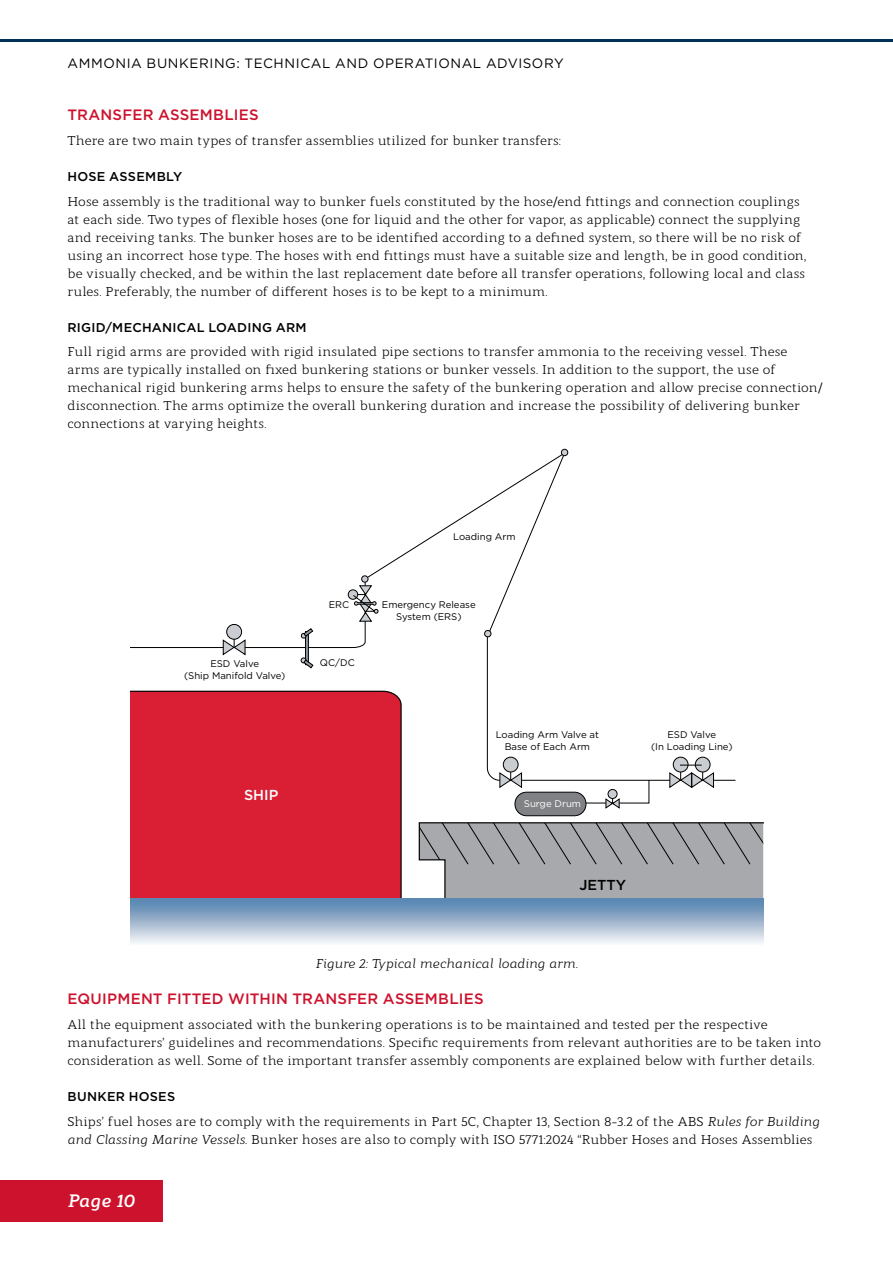
<style>
.page{position:relative;width:893px;height:1263px;background:#fff}
.page>*{position:absolute;margin:0;border:0;box-sizing:border-box;transform-origin:0 0}
.t1{font:italic 700 18px "Modum";color:#fff}
.t2{font:500 15px "Gotham";letter-spacing:.015em;color:#cd122d}
.t3{font:500 14.4px "Gotham";color:#000}
.t4{font:500 14.4px "Gotham";color:#fff}
.t5{font:13.5px "Gotham";letter-spacing:.04em;color:#000}
.t6{font:12.75px/18px "Modum";letter-spacing:.005em;color:#000}
.t7{font:500 12.75px "Gotham";letter-spacing:.02em;color:#000}
.t8{font:italic 12.75px "Modum";letter-spacing:-.015em;color:#000}
.t9{font:9.6px/11.6px "Gotham";color:#000;text-align:center}
.t10{font:9.6px "Gotham";color:#fff}
.s1{font-style:italic}
</style>
<div class="page">
<svg style="left:418px;top:822px;width:345px;height:76px;background:#a3a5a7"></svg>
<div style="left:130px;top:809px;width:272px;height:89px;background:#da1f34"></div>
<div style="left:130px;top:898px;width:633px;height:47px;background:linear-gradient(to bottom,#4b7baa,#f8f6f7)"></div>
<div style="left:515px;top:792px;width:71px;height:24px;background:#808285;border-radius:12px"></div>
<div style="left:515px;top:792px;width:71px;height:24px;border:1px solid #000;border-radius:12px"></div>
<div style="left:561px;top:449px;width:7px;height:7px;border:1px solid #000;border-radius:50%"></div>
<svg style="left:130px;top:451px;width:606px;height:358px"></svg>
<hr style="left:0;top:39px;width:893px;height:3px;background:#003057">
<div style="left:0;top:1180px;width:163px;height:41px;background:#cd122d"></div>
<p class="t5" style="left:68px;top:54px;width:498px">AMMONIA BUNKERING: TECHNICAL AND OPERATIONAL ADVISORY</p>
<p class="t2" style="left:68px;top:105px;width:193px">TRANSFER ASSEMBLIES</p>
<p class="t6" style="left:68px;top:130px;width:495px">There are two main types of transfer assemblies utilized for bunker transfers:</p>
<p class="t7" style="left:68px;top:168px;width:116px">HOSE ASSEMBLY</p>
<p class="t6" style="left:68px;top:191px;width:740px">Hose assembly is the traditional way to bunker fuels constituted by the hose/end fittings and connection couplings at each side. Two types of flexible hoses (one for liquid and the other for vapor, as applicable) connect the supplying and receiving tanks. The bunker hoses are to be identified according to a defined system, so there will be no risk of using an incorrect hose type. The hoses with end fittings must have a suitable size and length, be in good condition, be visually checked, and be within the last replacement date before all transfer operations, following local and class rules. Preferably, the number of different hoses is to be kept to a minimum.</p>
<p class="t7" style="left:68px;top:319px;width:241px">RIGID/MECHANICAL LOADING ARM</p>
<p class="t6" style="left:68px;top:342px;width:757px">Full rigid arms are provided with rigid insulated pipe sections to transfer ammonia to the receiving vessel. These<br>arms are typically installed on fixed bunkering stations or bunker vessels. In addition to the support, the use of mechanical rigid bunkering arms helps to ensure the safety of the bunkering operation and allow precise connection/ disconnection. The arms optimize the overall bunkering duration and increase the possibility of delivering bunker connections at varying heights.</p>
<p class="t9" style="left:453px;top:530px;width:64px">Loading Arm</p>
<p class="t9" style="left:329px;top:599px;width:22px">ERC</p>
<p class="t9" style="left:382px;top:599px;width:95px">Emergency Release<br>System (ERS)</p>
<p class="t9" style="left:184px;top:658px;width:103px">ESD Valve<br>(Ship Manifold Valve)</p>
<p class="t9" style="left:320px;top:657px;width:36px">QC/DC</p>
<p class="t4" style="left:244px;top:785px;width:36px">SHIP</p>
<p class="t9" style="left:496px;top:729px;width:105px">Loading Arm Valve at<br>Base of Each Arm</p>
<p class="t10" style="left:524px;top:798px;width:59px">Surge Drum</p>
<p class="t9" style="left:651px;top:729px;width:83px">ESD Valve<br>(In Loading Line)</p>
<p class="t3" style="left:579px;top:876px;width:48px">JETTY</p>
<p class="t8" style="left:316px;top:954px;width:264px">Figure 2: Typical mechanical loading arm.</p>
<p class="t2" style="left:68px;top:989px;width:418px">EQUIPMENT FITTED WITHIN TRANSFER ASSEMBLIES</p>
<p class="t6" style="left:68px;top:1014px;width:755px">All the equipment associated with the bunkering operations is to be maintained and tested per the respective manufacturers’ guidelines and recommendations. Specific requirements from relevant authorities are to be taken into consideration as well. Some of the important transfer assembly components are explained below with further details.</p>
<p class="t7" style="left:68px;top:1088px;width:109px">BUNKER HOSES</p>
<p class="t6" style="left:68px;top:1111px;width:754px">Ships’ fuel hoses are to comply with the requirements in Part 5C, Chapter 13, Section 8-3.2 of the ABS <span class="s1">Rules for Building and Classing Marine Vessels</span>. Bunker hoses are also to comply with ISO 5771:2024 “Rubber Hoses and Hoses Assemblies</p>
<h1 class="t1" style="left:68px;top:1187px;width:69px">Page 10</h1>
</div>
